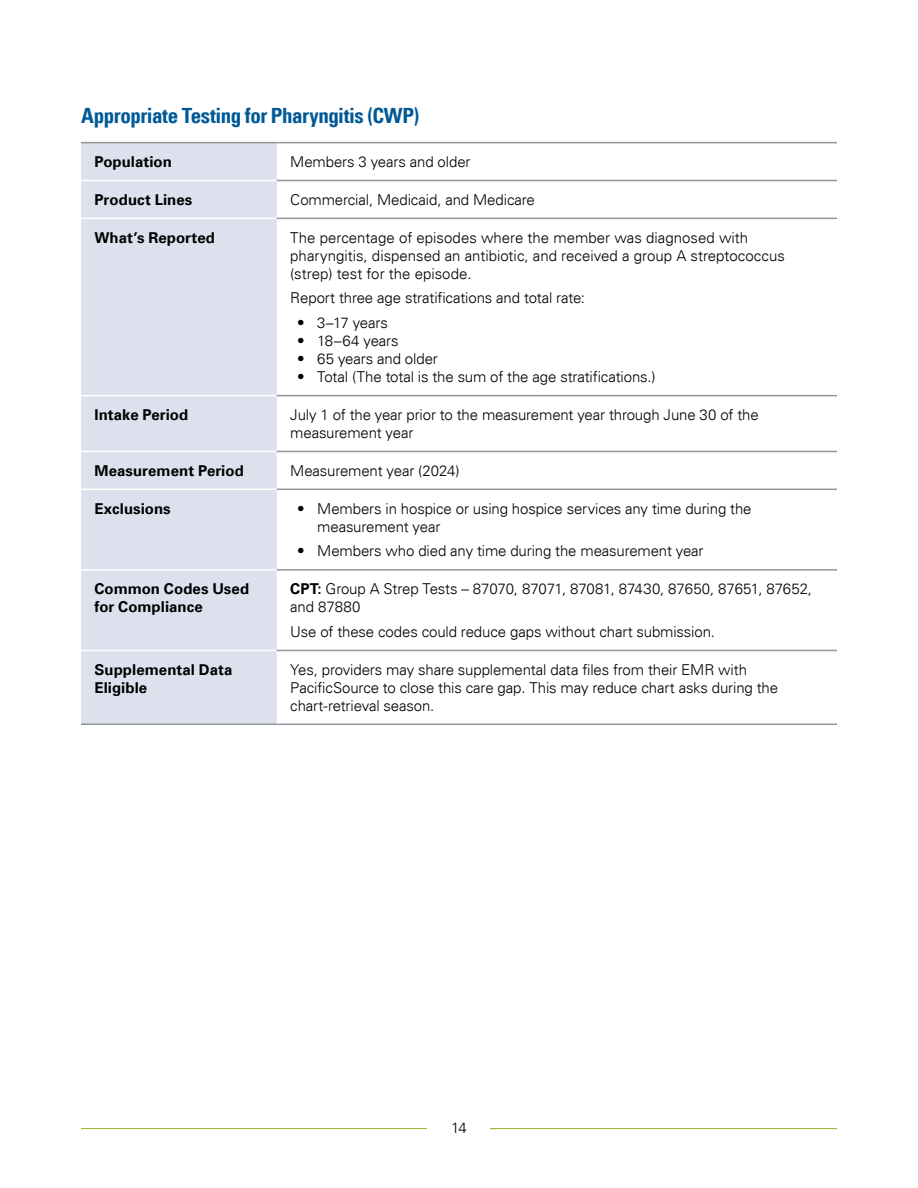
<style>
.page{position:relative;width:918px;height:1188px;background:#fff}
.page>*{position:absolute;margin:0;border:0;box-sizing:border-box;transform-origin:0 0}
.H3_-_heading{font:700 condensed 21px "Univers LT";letter-spacing:-.02em;color:#005996}
.body{font:300 15px/18px "Univers LT";letter-spacing:-.01em;color:#000}
.table_left_column{font:700 15px/18px "Univers LT";letter-spacing:.005em;color:#000}
.s1{font-weight:700}
</style>
<div class="page">
<hr style="left:81px;top:1128px;width:756px;height:1px;background:#a9b533">
<div style="left:428px;top:1118px;width:62px;height:19px;background:#fff"></div>
<div style="left:81px;top:143px;width:196px;height:581px;background:#dde1ee"></div>
<hr style="left:81px;top:180px;width:196px;height:1px;background:#fff">
<hr style="left:81px;top:218px;width:196px;height:1px;background:#fff">
<hr style="left:81px;top:395px;width:196px;height:1px;background:#fff">
<hr style="left:81px;top:451px;width:196px;height:1px;background:#fff">
<hr style="left:81px;top:489px;width:196px;height:1px;background:#fff">
<hr style="left:81px;top:569px;width:196px;height:2px;background:#fff">
<hr style="left:81px;top:650px;width:196px;height:1px;background:#fff">
<hr style="left:277px;top:180px;width:560px;height:1px;background:#939598">
<hr style="left:277px;top:218px;width:560px;height:1px;background:#939598">
<hr style="left:277px;top:395px;width:560px;height:1px;background:#939598">
<hr style="left:277px;top:451px;width:560px;height:1px;background:#939598">
<hr style="left:277px;top:489px;width:560px;height:1px;background:#939598">
<hr style="left:277px;top:569px;width:560px;height:2px;background:#939598">
<hr style="left:277px;top:650px;width:560px;height:1px;background:#939598">
<hr style="left:81px;top:142px;width:196px;height:1px;background:#939598">
<hr style="left:277px;top:142px;width:560px;height:1px;background:#939598">
<hr style="left:81px;top:724px;width:196px;height:1px;background:#939598">
<hr style="left:277px;top:724px;width:560px;height:1px;background:#939598">
<p class="H3_-_heading" style="left:81px;top:103px;width:340px">Appropriate Testing for Pharyngitis (CWP)</p>
<p class="table_left_column" style="left:94px;top:153px;width:79px">Population</p>
<p class="body" style="left:290px;top:153px;width:182px">Members 3 years and older</p>
<p class="table_left_column" style="left:94px;top:191px;width:99px">Product Lines</p>
<p class="body" style="left:290px;top:190px;width:246px">Commercial, Medicaid, and Medicare</p>
<p class="table_left_column" style="left:94px;top:229px;width:122px">What’s Reported</p>
<p class="body" style="left:290px;top:228px;width:496px">The percentage of episodes where the member was diagnosed with pharyngitis, dispensed an antibiotic, and received a group A streptococcus (strep) test for the episode.</p>
<p class="body" style="left:290px;top:289px;width:296px">Report three age stratifications and total rate:</p>
<p class="body" style="left:297px;top:314px;width:92px">• 3–17 years</p>
<p class="body" style="left:297px;top:332px;width:103px">• 18–64 years</p>
<p class="body" style="left:297px;top:350px;width:142px">• 65 years and older</p>
<p class="body" style="left:297px;top:368px;width:360px">• Total (The total is the sum of the age stratifications.)</p>
<p class="table_left_column" style="left:94px;top:406px;width:95px">Intake Period</p>
<p class="body" style="left:290px;top:406px;width:470px">July 1 of the year prior to the measurement year through June 30 of the measurement year</p>
<p class="table_left_column" style="left:94px;top:462px;width:151px">Measurement Period</p>
<p class="body" style="left:290px;top:461px;width:171px">Measurement year (2024)</p>
<p class="table_left_column" style="left:94px;top:499px;width:78px">Exclusions</p>
<p class="body" style="left:317px;top:499px;width:436px;text-indent:-20px">• Members in hospice or using hospice services any time during the measurement year</p>
<p class="body" style="left:297px;top:542px;width:408px">• Members who died any time during the measurement year</p>
<p class="table_left_column" style="left:94px;top:580px;width:156px">Common Codes Used for Compliance</p>
<p class="body" style="left:290px;top:580px;width:523px"><span class="s1">CPT:</span> Group A Strep Tests – 87070, 87071, 87081, 87430, 87650, 87651, 87652, and 87880</p>
<p class="body" style="left:290px;top:623px;width:426px">Use of these codes could reduce gaps without chart submission.</p>
<p class="table_left_column" style="left:94px;top:661px;width:139px">Supplemental Data<br>Eligible</p>
<p class="body" style="left:290px;top:660px;width:489px">Yes, providers may share supplemental data files from their EMR with<br>PacificSource to close this care gap. This may reduce chart asks during the chart-retrieval season.</p>
<p class="body" style="left:451px;top:1119px;width:17px">14</p>
</div>
